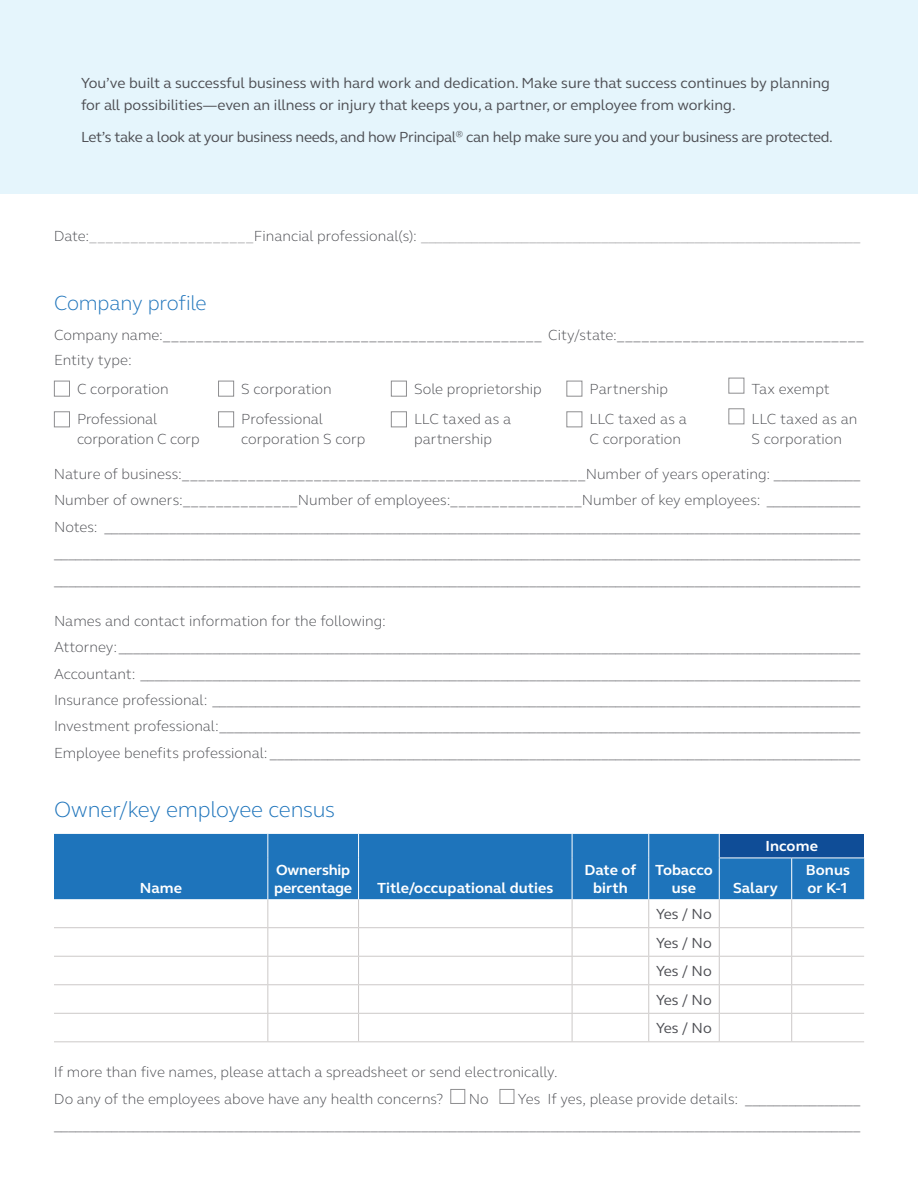
<style>
.page{position:relative;width:918px;height:1188px;background:#fff}
.page>*{position:absolute;margin:0;border:0;box-sizing:border-box;transform-origin:0 0}
.BodySub_Blue_15_19{font:300 22.5px "FS Elliot Pro";letter-spacing:-.015em;color:#1e74bb}
.BodySub_Blue_15_19-2{font:300 21px "FS Elliot Pro";letter-spacing:-.01em;color:#1e74bb}
.Body_10_13_Light{font:300 15px/19.5px "FS Elliot Pro";color:#4d4e53}
.t1{font:15px/22.5px "FS Elliot Pro";color:#4d4e53}
.Body_10_13_Light-2{font:300 15px "FS Elliot Pro";letter-spacing:-.005em;color:#8e8e90}
.t2{font:15px "FS Elliot Pro";letter-spacing:-.02em;color:#4d4e53}
.Tablehead_White{font:700 15px/18px "FS Elliot Pro";color:#fff}
.s1{color:#4d4e53}
</style>
<div class="page">
<div style="left:0;top:0;width:918px;height:193px;background:#e5f5fc"></div>
<div style="left:54px;top:381px;width:16px;height:16px;border:1px solid #8e8e90"></div>
<div style="left:218px;top:381px;width:16px;height:16px;border:1px solid #8e8e90"></div>
<div style="left:391px;top:381px;width:16px;height:16px;border:1px solid #8e8e90"></div>
<div style="left:566px;top:381px;width:16px;height:16px;border:1px solid #8e8e90"></div>
<div style="left:728px;top:378px;width:16px;height:16px;border:1px solid #8e8e90"></div>
<div style="left:54px;top:411px;width:16px;height:16px;border:1px solid #8e8e90"></div>
<div style="left:218px;top:411px;width:16px;height:16px;border:1px solid #8e8e90"></div>
<div style="left:391px;top:411px;width:16px;height:16px;border:1px solid #8e8e90"></div>
<div style="left:566px;top:411px;width:16px;height:16px;border:1px solid #8e8e90"></div>
<div style="left:728px;top:408px;width:16px;height:16px;border:1px solid #8e8e90"></div>
<div style="left:54px;top:834px;width:810px;height:65px;background:#1e74bb"></div>
<div style="left:719px;top:834px;width:145px;height:24px;background:#0f4d97"></div>
<hr style="left:54px;top:927px;width:214px;height:1px;background:#ccc9c8">
<hr style="left:268px;top:927px;width:91px;height:1px;background:#ccc9c8">
<hr style="left:359px;top:927px;width:213px;height:1px;background:#ccc9c8">
<hr style="left:572px;top:927px;width:77px;height:1px;background:#ccc9c8">
<hr style="left:649px;top:927px;width:70px;height:1px;background:#ccc9c8">
<hr style="left:719px;top:927px;width:73px;height:1px;background:#ccc9c8">
<hr style="left:792px;top:927px;width:72px;height:1px;background:#ccc9c8">
<hr style="left:54px;top:956px;width:214px;height:1px;background:#ccc9c8">
<hr style="left:268px;top:956px;width:91px;height:1px;background:#ccc9c8">
<hr style="left:359px;top:956px;width:213px;height:1px;background:#ccc9c8">
<hr style="left:572px;top:956px;width:77px;height:1px;background:#ccc9c8">
<hr style="left:649px;top:956px;width:70px;height:1px;background:#ccc9c8">
<hr style="left:719px;top:956px;width:73px;height:1px;background:#ccc9c8">
<hr style="left:792px;top:956px;width:72px;height:1px;background:#ccc9c8">
<hr style="left:54px;top:984px;width:214px;height:1px;background:#ccc9c8">
<hr style="left:268px;top:984px;width:91px;height:1px;background:#ccc9c8">
<hr style="left:359px;top:984px;width:213px;height:1px;background:#ccc9c8">
<hr style="left:572px;top:984px;width:77px;height:1px;background:#ccc9c8">
<hr style="left:649px;top:984px;width:70px;height:1px;background:#ccc9c8">
<hr style="left:719px;top:984px;width:73px;height:1px;background:#ccc9c8">
<hr style="left:792px;top:984px;width:72px;height:1px;background:#ccc9c8">
<hr style="left:54px;top:1013px;width:214px;height:1px;background:#ccc9c8">
<hr style="left:268px;top:1013px;width:91px;height:1px;background:#ccc9c8">
<svg style="left:267px;top:899px;width:1px;height:142px"></svg>
<hr style="left:359px;top:1013px;width:213px;height:1px;background:#ccc9c8">
<svg style="left:358px;top:899px;width:1px;height:142px"></svg>
<hr style="left:572px;top:1013px;width:77px;height:1px;background:#ccc9c8">
<svg style="left:572px;top:899px;width:1px;height:142px"></svg>
<hr style="left:649px;top:1013px;width:70px;height:1px;background:#ccc9c8">
<svg style="left:648px;top:899px;width:1px;height:142px"></svg>
<hr style="left:719px;top:1013px;width:73px;height:1px;background:#ccc9c8">
<svg style="left:719px;top:899px;width:1px;height:142px"></svg>
<hr style="left:792px;top:1013px;width:72px;height:1px;background:#ccc9c8">
<svg style="left:791px;top:899px;width:1px;height:142px"></svg>
<hr style="left:54px;top:1041px;width:214px;height:1px;background:#ccc9c8">
<hr style="left:268px;top:1041px;width:91px;height:1px;background:#ccc9c8">
<hr style="left:359px;top:1041px;width:213px;height:1px;background:#ccc9c8">
<hr style="left:572px;top:1041px;width:77px;height:1px;background:#ccc9c8">
<hr style="left:649px;top:1041px;width:70px;height:1px;background:#ccc9c8">
<hr style="left:719px;top:1041px;width:73px;height:1px;background:#ccc9c8">
<hr style="left:792px;top:1041px;width:72px;height:1px;background:#ccc9c8">
<svg style="left:267px;top:834px;width:1px;height:24px"></svg>
<svg style="left:358px;top:834px;width:1px;height:24px"></svg>
<svg style="left:572px;top:834px;width:1px;height:24px"></svg>
<svg style="left:648px;top:834px;width:1px;height:24px"></svg>
<hr style="left:267px;top:858px;width:1px;height:41px;background:#fff">
<hr style="left:358px;top:858px;width:1px;height:41px;background:#fff">
<hr style="left:572px;top:858px;width:1px;height:41px;background:#fff">
<hr style="left:648px;top:858px;width:1px;height:41px;background:#fff">
<svg style="left:719px;top:834px;width:1px;height:24px"></svg>
<hr style="left:719px;top:858px;width:1px;height:41px;background:#fff">
<hr style="left:791px;top:858px;width:1px;height:41px;background:#fff">
<hr style="left:719px;top:858px;width:73px;height:1px;background:#fff">
<hr style="left:792px;top:858px;width:72px;height:1px;background:#fff">
<div style="left:450px;top:1089px;width:15px;height:15px;border:1px solid #8e8e90"></div>
<div style="left:500px;top:1089px;width:14px;height:15px;border:1px solid #8e8e90"></div>
<p class="t1" style="left:81px;top:71px;width:750px">You’ve built a successful business with hard work and dedication. Make sure that success continues by planning for all possibilities—even an illness or injury that keeps you, a partner, or employee from working.</p>
<p class="t2" style="left:81px;top:126px;width:753px">Let’s take a look at your business needs, and how Principal<sup>®</sup> can help make sure you and your business are protected.</p>
<p class="Body_10_13_Light-2" style="left:54px;top:226px;width:808px"><span class="s1">Date:</span>____________________<span class="s1">Financial professional(s):</span> _____________________________________________________________</p>
<h2 class="BodySub_Blue_15_19-2" style="left:54px;top:289px;width:154px">Company profile</h2>
<p class="Body_10_13_Light" style="left:54px;top:325px;width:811px">Company name:______________________________________________ City/state:______________________________</p>
<p class="Body_10_13_Light" style="left:54px;top:350px;width:79px">Entity type:</p>
<p class="Body_10_13_Light" style="left:77px;top:378px;width:93px">C corporation</p>
<p class="Body_10_13_Light" style="left:241px;top:378px;width:92px">S corporation</p>
<p class="Body_10_13_Light" style="left:414px;top:378px;width:129px">Sole proprietorship</p>
<p class="Body_10_13_Light" style="left:590px;top:378px;width:80px">Partnership</p>
<p class="Body_10_13_Light" style="left:752px;top:378px;width:80px">Tax exempt</p>
<p class="Body_10_13_Light" style="left:77px;top:409px;width:124px">Professional corporation C corp</p>
<p class="Body_10_13_Light" style="left:241px;top:409px;width:126px">Professional corporation S corp</p>
<p class="Body_10_13_Light" style="left:414px;top:409px;width:99px">LLC taxed as a partnership</p>
<p class="Body_10_13_Light" style="left:590px;top:409px;width:99px">LLC taxed as a<br>C corporation</p>
<p class="Body_10_13_Light" style="left:752px;top:409px;width:107px">LLC taxed as an<br>S corporation</p>
<p class="Body_10_13_Light" style="left:54px;top:464px;width:808px">Nature of business:_________________________________________________Number of years operating: ____________</p>
<p class="Body_10_13_Light" style="left:54px;top:490px;width:808px">Number of owners:______________Number of employees:________________Number of key employees: _____________</p>
<p class="Body_10_13_Light" style="left:54px;top:517px;width:808px">Notes: _________________________________________________________________________________________________________</p>
<p class="Body_10_13_Light" style="left:54px;top:543px;width:808px">________________________________________________________________________________________________________________</p>
<p class="Body_10_13_Light" style="left:54px;top:569px;width:808px">________________________________________________________________________________________________________________</p>
<p class="Body_10_13_Light" style="left:54px;top:611px;width:333px">Names and contact information for the following:</p>
<p class="Body_10_13_Light" style="left:54px;top:637px;width:808px">Attorney:_______________________________________________________________________________________________________</p>
<p class="Body_10_13_Light" style="left:54px;top:663px;width:808px">Accountant: ____________________________________________________________________________________________________</p>
<p class="Body_10_13_Light" style="left:54px;top:690px;width:808px">Insurance professional: __________________________________________________________________________________________</p>
<p class="Body_10_13_Light" style="left:54px;top:716px;width:808px">Investment professional:_________________________________________________________________________________________</p>
<p class="Body_10_13_Light" style="left:54px;top:743px;width:808px">Employee benefits professional: __________________________________________________________________________________</p>
<h2 class="BodySub_Blue_15_19" style="left:54px;top:794px;width:283px">Owner/key employee census</h2>
<p class="Tablehead_White" style="left:140px;top:879px;width:44px">Name</p>
<p class="Tablehead_White" style="left:274px;top:861px;width:79px">Ownership percentage</p>
<p class="Tablehead_White" style="left:377px;top:879px;width:178px">Title/occupational duties</p>
<p class="Tablehead_White" style="left:585px;top:861px;width:53px;text-align:center">Date of birth</p>
<p class="Tablehead_White" style="left:655px;top:861px;width:59px;text-align:center">Tobacco use</p>
<p class="t1" style="left:656px;top:902px;width:57px">Yes / No</p>
<p class="t1" style="left:656px;top:931px;width:57px">Yes / No</p>
<p class="t1" style="left:656px;top:959px;width:57px">Yes / No</p>
<p class="t1" style="left:656px;top:988px;width:57px">Yes / No</p>
<p class="t1" style="left:656px;top:1016px;width:57px">Yes / No</p>
<p class="Tablehead_White" style="left:765px;top:837px;width:54px">Income</p>
<p class="Tablehead_White" style="left:733px;top:879px;width:46px">Salary</p>
<p class="Tablehead_White" style="left:806px;top:861px;width:46px">Bonus or K-1</p>
<p class="Body_10_13_Light" style="left:54px;top:1062px;width:505px">If more than five names, please attach a spreadsheet or send electronically.</p>
<p class="Body_10_13_Light" style="left:54px;top:1089px;width:391px">Do any of the employees above have any health concerns?</p>
<p class="Body_10_13_Light" style="left:469px;top:1089px;width:21px">No</p>
<p class="Body_10_13_Light" style="left:518px;top:1089px;width:344px">Yes If yes, please provide details: ________________</p>
<p class="Body_10_13_Light" style="left:54px;top:1115px;width:808px">________________________________________________________________________________________________________________</p>
</div>
